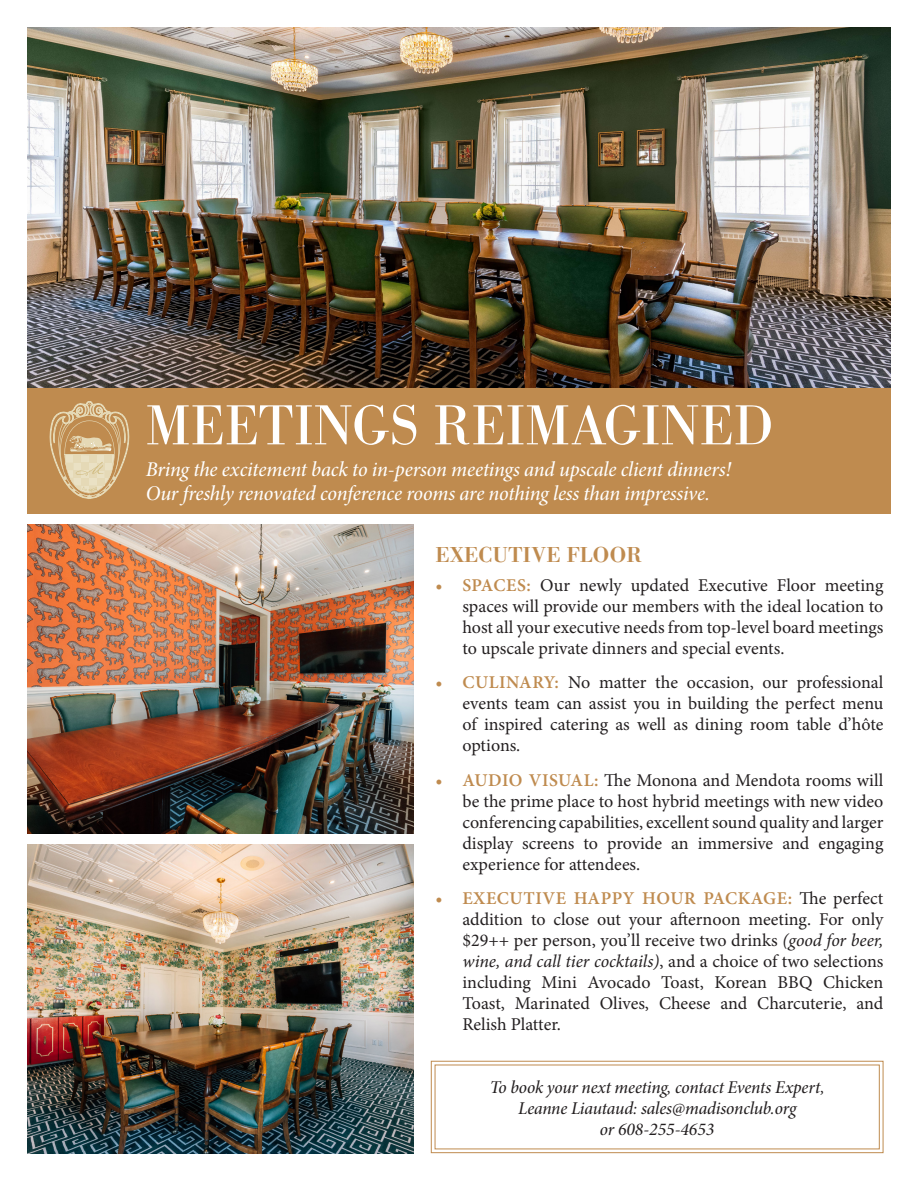
<style>
.page{position:relative;width:918px;height:1188px;background:#fff}
.page>*{position:absolute;margin:0;border:0;box-sizing:border-box;transform-origin:0 0}
.t1{font:58.5px "Bodoni URW";color:#fff}
.t2{font:500 22.5px "Bodoni URW";letter-spacing:.01em;color:#bf8b4f}
.Paragraph_Style_3{font:21px "Minion Pro Medium It Subh";letter-spacing:-.01em;color:#fff}
.t3{font:18px/21px "Minion Pro";color:#231f20;text-align:justify}
.Paragraph_Style_2{font:18px/21px "Minion Pro Medium It Subh";letter-spacing:-.005em;color:#231f20;text-align:center}
.s1{font-weight:600;color:#bf8b4f}
.s2{font-style:italic}
</style>
<div class="page">
<img style="left:27px;top:27px;width:864px;height:361px">
<div style="left:27px;top:388px;width:864px;height:126px;background:#bf8b4f"></div>
<img style="left:27px;top:525px;width:387px;height:309px">
<img style="left:27px;top:844px;width:387px;height:309px">
<svg style="left:49px;top:401px;width:81px;height:98px"></svg>
<svg style="left:431px;top:1060px;width:453px;height:93px"></svg>
<p class="t1" style="left:146px;top:391px;width:629px">MEETINGS REIMAGINED</p>
<p class="Paragraph_Style_3" style="left:146px;top:455px;width:587px">Bring the excitement back to in-person meetings and upscale client dinners!</p>
<p class="Paragraph_Style_3" style="left:146px;top:479px;width:566px">Our freshly renovated conference rooms are nothing less than impressive.</p>
<p class="t2" style="left:435px;top:542px;width:208px">EXECUTIVE FLOOR</p>
<p class="t3" style="left:462px;top:575px;width:423px;text-indent:-27px"><span class="s1">• SPACES:</span> Our newly updated Executive Floor meeting spaces will provide our members with the ideal location to host all your executive needs from top-level board meetings to upscale private dinners and special events.</p>
<p class="t3" style="left:462px;top:672px;width:423px;text-indent:-27px"><span class="s1">• CULINARY:</span> No matter the occasion, our professional events team can assist you in building the perfect menu of inspired catering as well as dining room table d’hôte options.</p>
<p class="t3" style="left:462px;top:770px;width:423px;text-indent:-27px"><span class="s1">• AUDIO VISUAL:</span> The Monona and Mendota rooms will be the prime place to host hybrid meetings with new video conferencing capabilities, excellent sound quality and larger display screens to provide an immersive and engaging experience for attendees.</p>
<p class="t3" style="left:462px;top:888px;width:423px;text-indent:-27px"><span class="s1">• EXECUTIVE HAPPY HOUR PACKAGE:</span> The perfect addition to close out your afternoon meeting. For only $29++ per person, you’ll receive two drinks <span class="s2">(good for beer, wine, and call tier cocktails)</span>, and a choice of two selections including Mini Avocado Toast, Korean BBQ Chicken Toast, Marinated Olives, Cheese and Charcuterie, and Relish Platter.</p>
<p class="Paragraph_Style_2" style="left:490px;top:1076px;width:336px">To book your next meeting, contact Events Expert,<br>Leanne Liautaud: sales@madisonclub.org<br>or 608-255-4653</p>
</div>
